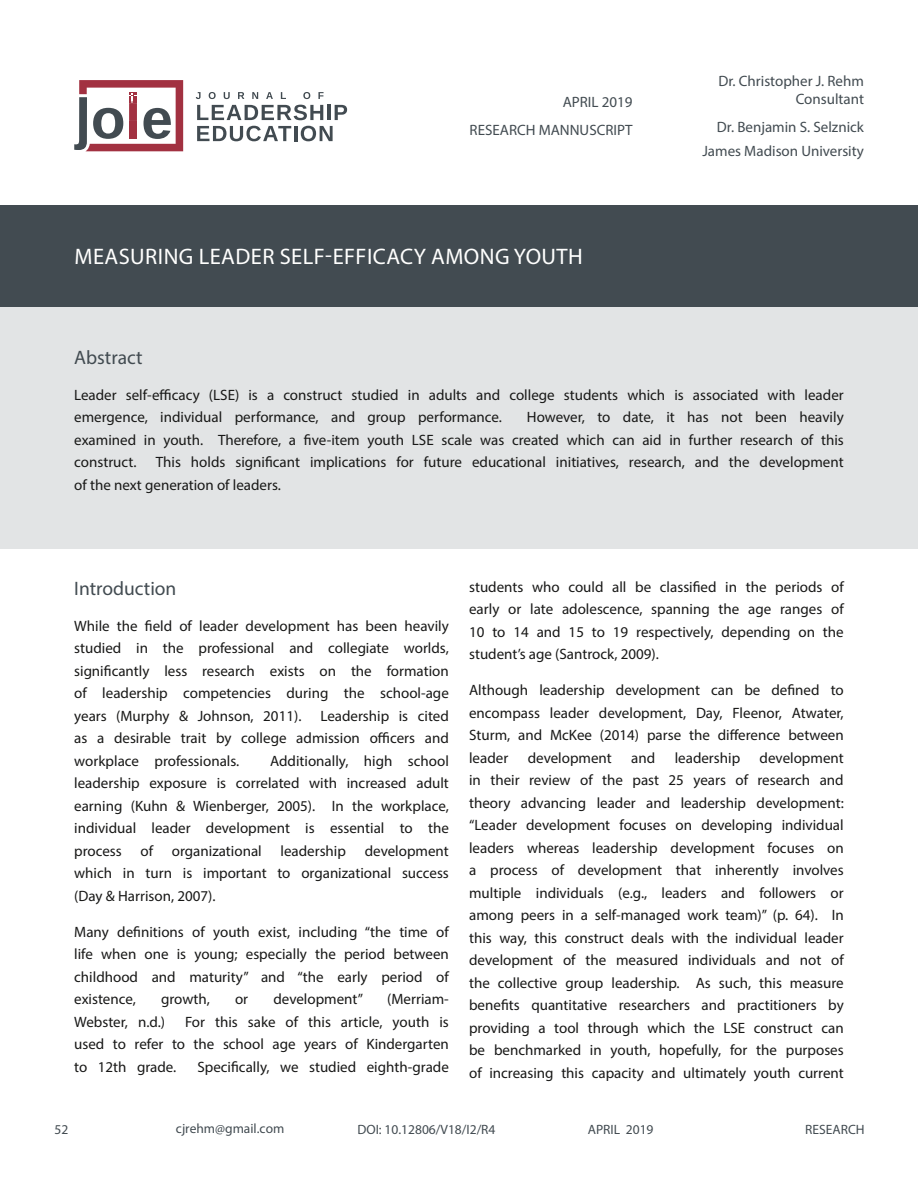
<style>
.page{position:relative;width:918px;height:1188px;background:#fff}
.page>*{position:absolute;margin:0;border:0;box-sizing:border-box;transform-origin:0 0}
.t1{font:22.5px "Myriad Pro";letter-spacing:.02em;color:#fffffe}
.t2{font:19.5px "Myriad Pro";color:#424b51}
.t3{font:15px/22.5px "Myriad Pro";color:#181817;text-align:justify}
.t4{font:15px/27.8px "Myriad Pro";color:#424b51;text-align:right}
.t5{font:13.5px "Myriad Pro";color:#424b51}
</style>
<div class="page">
<div style="left:0;top:305px;width:918px;height:244px;background:#e2e4e5"></div>
<div style="left:0;top:205px;width:918px;height:102px;background:#424b51"></div>
<svg style="left:196px;top:92px;width:5px;height:7px"></svg>
<svg style="left:209px;top:92px;width:7px;height:7px"></svg>
<svg style="left:224px;top:92px;width:6px;height:7px"></svg>
<svg style="left:238px;top:92px;width:6px;height:7px"></svg>
<svg style="left:252px;top:92px;width:6px;height:7px"></svg>
<svg style="left:266px;top:92px;width:7px;height:7px"></svg>
<svg style="left:281px;top:92px;width:5px;height:7px"></svg>
<svg style="left:303px;top:92px;width:7px;height:7px"></svg>
<svg style="left:318px;top:92px;width:6px;height:7px"></svg>
<svg style="left:197px;top:105px;width:126px;height:15px"></svg>
<hr style="left:327px;top:105px;width:4px;height:15px;background:#424b51">
<svg style="left:335px;top:105px;width:12px;height:15px"></svg>
<svg style="left:197px;top:126px;width:94px;height:15px"></svg>
<hr style="left:294px;top:126px;width:3px;height:15px;background:#424b51">
<svg style="left:301px;top:126px;width:32px;height:15px"></svg>
<svg style="left:74px;top:80px;width:109px;height:71px"></svg>
<p class="t4" style="left:470px;top:88px;width:164px">APRIL 2019<br>RESEARCH MANNUSCRIPT</p>
<h1 class="t1" style="left:74px;top:243px;width:510px">MEASURING LEADER SELF-EFFICACY AMONG YOUTH</h1>
<p class="t4" style="left:718px;top:72px;width:147px;line-height:18px">Dr. Christopher J. Rehm<br>Consultant</p>
<p class="t4" style="left:702px;top:114px;width:163px;line-height:24.8px">Dr. Benjamin S. Selznick<br>James Madison University</p>
<h2 class="t2" style="left:74px;top:345px;width:70px">Abstract</h2>
<p class="t3" style="left:74px;top:383px;width:771px">Leader self-efficacy (LSE) is a construct studied in adults and college students which is associated with leader emergence, individual performance, and group performance.</p>
<p class="t3" style="left:74px;top:406px;width:771px;text-indent:453px">However, to date, it has not been heavily examined in youth. Therefore, a five-item youth LSE scale was created which can aid in further research of this construct.</p>
<p class="t3" style="left:74px;top:451px;width:771px;text-indent:82px">This holds significant implications for future educational initiatives, research, and the development of the next generation of leaders.</p>
<h2 class="t2" style="left:74px;top:576px;width:104px">Introduction</h2>
<p class="t3" style="left:74px;top:614px;width:376px">While the field of leader development has been heavily studied in the professional and collegiate worlds, significantly less research exists on the formation of leadership competencies during the school-age years (Murphy &amp; Johnson, 2011).</p>
<p class="t3" style="left:74px;top:704px;width:376px;text-indent:246px">Leadership is cited as a desirable trait by college admission officers and workplace professionals.</p>
<p class="t3" style="left:74px;top:749px;width:376px;text-indent:196px">Additionally, high school leadership exposure is correlated with increased adult earning (Kuhn &amp; Wienberger, 2005). In the workplace, individual leader development is essential to the process</p>
<p class="t3" style="left:141px;top:839px;width:207px">of organizational leadership</p>
<p class="t3" style="left:74px;top:839px;width:376px;text-indent:291px">development which in turn is important to organizational success (Day &amp; Harrison, 2007).</p>
<p class="t3" style="left:74px;top:920px;width:376px">Many definitions of youth exist, including “the time of life when one is young; especially the period between childhood and maturity” and “the early period of existence,</p>
<p class="t3" style="left:161px;top:988px;width:50px">growth,</p>
<p class="t3" style="left:235px;top:988px;width:15px">or</p>
<p class="t3" style="left:273px;top:988px;width:91px">development”</p>
<p class="t3" style="left:387px;top:988px;width:63px">(Merriam-</p>
<p class="t3" style="left:74px;top:1010px;width:92px">Webster, n.d.)</p>
<p class="t3" style="left:74px;top:1010px;width:376px;text-indent:111px">For this sake of this article, youth is used to refer to the school age years of Kindergarten to 12th grade.</p>
<p class="t3" style="left:197px;top:1055px;width:253px">Specifically, we studied eighth-grade</p>
<p class="t3" style="left:469px;top:575px;width:376px">students who could all be classified in the periods of early or late adolescence, spanning the age ranges of 10 to 14 and 15 to 19 respectively, depending on the student’s age (Santrock, 2009).</p>
<p class="t3" style="left:469px;top:679px;width:376px">Although leadership development can be defined to encompass leader development, Day, Fleenor, Atwater, Sturm, and McKee (2014) parse the difference between leader</p>
<p class="t3" style="left:469px;top:746px;width:376px;text-indent:291px">development in their review of the past 25 years of research and theory advancing leader and leadership development: “Leader development focuses on developing individual leaders whereas leadership development focuses on a process of development that inherently involves multiple individuals (e.g., leaders and followers or among peers in a self-managed work team)” (p. 64). In this way, this construct deals with the individual leader development of the measured individuals and not of the collective group leadership. As such, this measure benefits quantitative researchers and practitioners by providing a tool through which the LSE construct can be benchmarked in youth, hopefully, for the purposes of increasing this capacity and ultimately youth current</p>
<p class="t3" style="left:528px;top:746px;width:86px">development</p>
<p class="t3" style="left:631px;top:746px;width:26px">and</p>
<p class="t3" style="left:675px;top:746px;width:67px">leadership</p>
<p class="t5" style="left:55px;top:1121px;width:15px">52</p>
<p class="t5" style="left:176px;top:1121px;width:110px">cjrehm@gmail.com</p>
<p class="t5" style="left:357px;top:1121px;width:140px">DOI: 10.12806/V18/I2/R4</p>
<p class="t5" style="left:588px;top:1121px;width:67px">APRIL 2019</p>
<p class="t5" style="left:805px;top:1121px;width:61px">RESEARCH</p>
</div>
